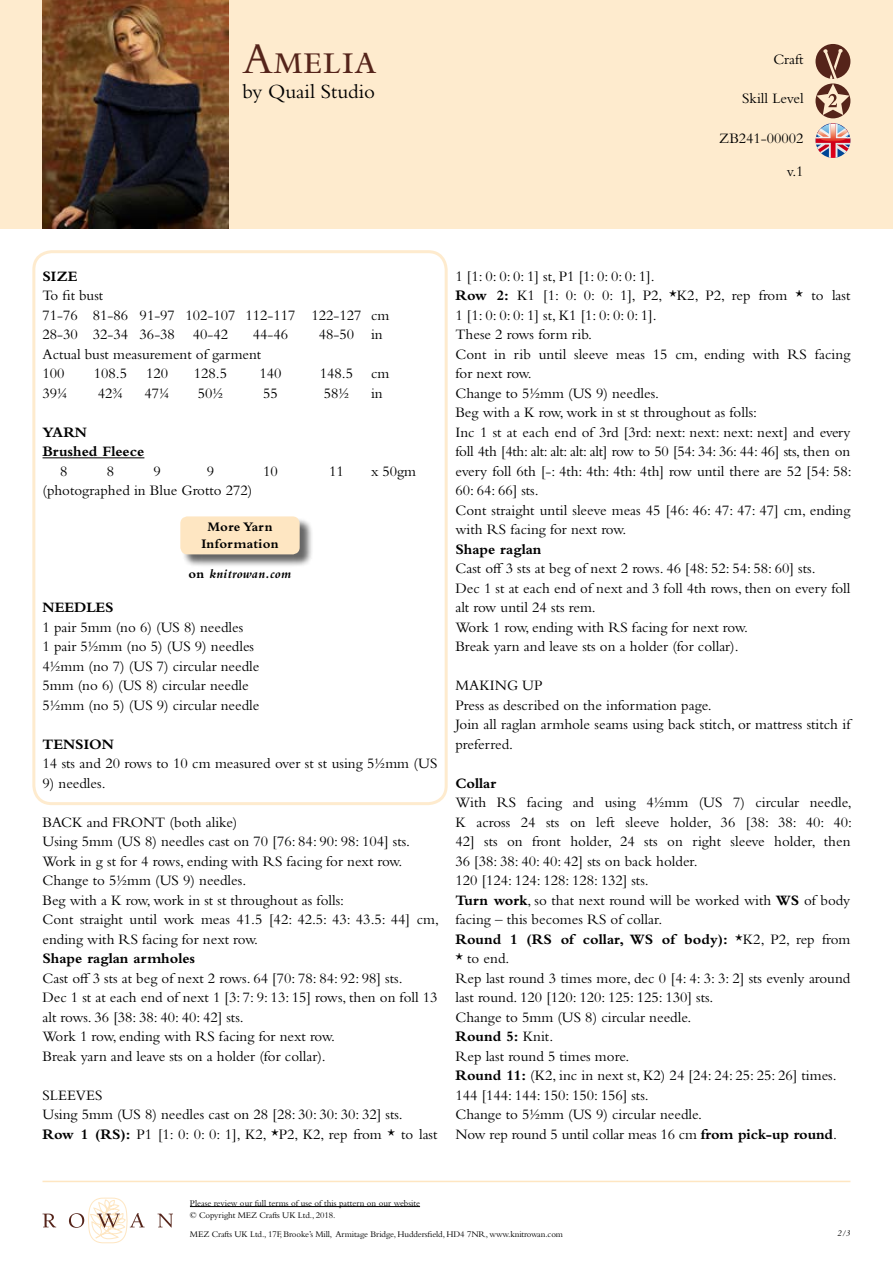
<style>
.page{position:relative;width:893px;height:1263px;background:#fff}
.page>*{position:absolute;margin:0;border:0;box-sizing:border-box;transform-origin:0 0}
.t1{font:45px "Bembo Std";color:#55241a}
.t2{font:21px "Bembo Std";color:#000}
.t3{font:15px/19.5px "Bembo Std";color:#000}
.t4{font:700 15px/19.5px "Bembo Std";color:#000}
.t5{font:700 13.65px/16.4px "Bembo Std";letter-spacing:.02em;color:#000;text-align:center}
.t6{font:italic 700 13.5px "Bembo Std";letter-spacing:.02em;color:#000}
.t7{font:9px/12px "Bembo Std";letter-spacing:-.01em;color:#000}
.t8{font:italic 9px "Bembo Std";color:#000}
.s1{font-style:normal}
.s2{font-weight:700}
</style>
<div class="page">
<hr style="left:190px;top:1206px;width:230px;height:1px;background:#000">
<svg style="left:43px;top:1213px;width:13px;height:14px"></svg>
<svg style="left:69px;top:1198px;width:76px;height:45px"></svg>
<svg style="left:158px;top:1213px;width:15px;height:14px"></svg>
<hr style="left:43px;top:1181px;width:807px;height:1px;background:#fee6c2">
<div style="left:32px;top:250px;width:416px;height:555px;border:3px solid #feebce;border-radius:18px"></div>
<div style="left:0;top:0;width:893px;height:228px;background:#feebce"></div>
<img style="left:43px;top:0;width:186px;height:228px">
<hr style="left:43px;top:457px;width:101px;height:1px;background:#000">
<div style="left:182px;top:517px;width:131px;height:51px;background:#000;opacity:.6"></div>
<div style="left:180px;top:516px;width:120px;height:38px;background:#fee6c2;border-radius:7px"></div>
<svg style="left:815px;top:44px;width:35px;height:114px"></svg>
<h1 class="t1" style="left:242px;top:32px;width:136px">Amelia</h1>
<h2 class="t2" style="left:242px;top:79px;width:134px">by Quail Studio</h2>
<p class="t3" style="left:773px;top:49px;width:32px">Craft</p>
<p class="t3" style="left:742px;top:88px;width:63px">Skill Level</p>
<p class="t3" style="left:719px;top:128px;width:86px">ZB241-00002</p>
<p class="t3" style="left:787px;top:161px;width:18px">v.1</p>
<p class="t4" style="left:43px;top:266px;width:36px">SIZE</p>
<p class="t3" style="left:43px;top:286px;width:347px">To fit bust<br>71-76 81-86 91-97 102-107 112-117 122-127 cm<br>28-30 32-34 36-38 40-42</p>
<p class="t3" style="left:253px;top:325px;width:37px">44-46</p>
<p class="t3" style="left:319px;top:325px;width:65px">48-50 in</p>
<p class="t3" style="left:43px;top:344px;width:220px">Actual bust measurement of garment<br>100</p>
<p class="t3" style="left:94px;top:364px;width:35px">108.5</p>
<p class="t3" style="left:146px;top:364px;width:24px">120</p>
<p class="t3" style="left:194px;top:364px;width:35px">128.5</p>
<p class="t3" style="left:259px;top:364px;width:24px">140</p>
<p class="t3" style="left:320px;top:364px;width:69px">148.5 cm</p>
<p class="t3" style="left:42px;top:383px;width:27px">39¼</p>
<p class="t3" style="left:98px;top:383px;width:27px">42¾</p>
<p class="t3" style="left:145px;top:383px;width:27px">47¼</p>
<p class="t3" style="left:198px;top:383px;width:27px">50½</p>
<p class="t3" style="left:263px;top:383px;width:16px">55</p>
<p class="t3" style="left:324px;top:383px;width:27px">58½</p>
<p class="t3" style="left:371px;top:383px;width:13px">in</p>
<p class="t4" style="left:42px;top:422px;width:103px">YARN<br>Brushed Fleece</p>
<p class="t3" style="left:60px;top:461px;width:9px">8</p>
<p class="t3" style="left:107px;top:461px;width:9px">8</p>
<p class="t3" style="left:154px;top:461px;width:9px">9</p>
<p class="t3" style="left:207px;top:461px;width:9px">9</p>
<p class="t3" style="left:263px;top:461px;width:16px">10</p>
<p class="t3" style="left:329px;top:461px;width:16px">11</p>
<p class="t3" style="left:371px;top:461px;width:45px">x 50gm</p>
<p class="t3" style="left:42px;top:481px;width:211px">(photographed in Blue Grotto 272)</p>
<p class="t5" style="left:201px;top:519px;width:79px">More Yarn<br>Information</p>
<p class="t6" style="left:189px;top:567px;width:104px"><span class="s1">on</span> knitrowan.com</p>
<p class="t4" style="left:42px;top:598px;width:73px">NEEDLES</p>
<p class="t3" style="left:42px;top:617px;width:218px">1 pair 5mm (no 6) (US 8) needles<br>1 pair 5½mm (no 5) (US 9) needles<br>4½mm (no 7) (US 7) circular needle<br>5mm (no 6) (US 8) circular needle<br>5½mm (no 5) (US 9) circular needle</p>
<p class="t4" style="left:42px;top:734px;width:73px">TENSION</p>
<p class="t3" style="left:42px;top:754px;width:396px">14 sts and 20 rows to 10 cm measured over st st using 5½mm (US</p>
<p class="t3" style="left:42px;top:773px;width:65px">9) needles.</p>
<p class="t3" style="left:42px;top:812px;width:398px">BACK and FRONT (both alike)<br>Using 5mm (US 8) needles cast on 70 [76: 84: 90: 98: 104] sts.<br>Work in g st for 4 rows, ending with RS facing for next row.<br>Change to 5½mm (US 9) needles.<br>Beg with a K row, work in st st throughout as folls:<br>Cont straight until work meas 41.5 [42: 42.5: 43: 43.5: 44] cm, ending with RS facing for next row.</p>
<p class="t4" style="left:42px;top:949px;width:154px">Shape raglan armholes</p>
<p class="t3" style="left:42px;top:968px;width:396px">Cast off 3 sts at beg of next 2 rows. 64 [70: 78: 84: 92: 98] sts.<br>Dec 1 st at each end of next 1 [3: 7: 9: 13: 15] rows, then on foll 13 alt rows. 36 [38: 38: 40: 40: 42] sts.<br>Work 1 row, ending with RS facing for next row.<br>Break yarn and leave sts on a holder (for collar).</p>
<p class="t3" style="left:42px;top:1085px;width:397px">SLEEVES<br>Using 5mm (US 8) needles cast on 28 [28: 30: 30: 30: 32] sts.<br><span class="s2">Row 1 (RS):</span> P1 [1: 0: 0: 0: 1], K2, *P2, K2, rep from * to last</p>
<p class="t3" style="left:455px;top:266px;width:398px">1 [1: 0: 0: 0: 1] st, P1 [1: 0: 0: 0: 1].<br><span class="s2">Row 2:</span> K1 [1: 0: 0: 0: 1], P2, *K2, P2, rep from * to last 1 [1: 0: 0: 0: 1] st, K1 [1: 0: 0: 0: 1].<br>These 2 rows form rib.<br>Cont in rib until sleeve meas 15 cm, ending with RS facing for next row.<br>Change to 5½mm (US 9) needles.<br>Beg with a K row, work in st st throughout as folls:<br>Inc 1 st at each end of 3rd [3rd: next: next: next: next] and every foll 4th [4th: alt: alt: alt: alt] row to 50 [54: 34: 36: 44: 46] sts, then on every foll 6th [-: 4th: 4th: 4th: 4th] row until there are 52 [54: 58:<br>60: 64: 66] sts.<br>Cont straight until sleeve meas 45 [46: 46: 47: 47: 47] cm, ending with RS facing for next row.</p>
<p class="t4" style="left:455px;top:539px;width:88px">Shape raglan</p>
<p class="t3" style="left:455px;top:559px;width:396px">Cast off 3 sts at beg of next 2 rows. 46 [48: 52: 54: 58: 60] sts.<br>Dec 1 st at each end of next and 3 foll 4th rows, then on every foll alt row until 24 sts rem.<br>Work 1 row, ending with RS facing for next row.<br>Break yarn and leave sts on a holder (for collar).</p>
<p class="t3" style="left:455px;top:676px;width:396px">MAKING UP<br>Press as described on the information page.<br>Join all raglan armhole seams using back stitch, or mattress stitch if preferred.</p>
<p class="t4" style="left:455px;top:773px;width:42px">Collar</p>
<p class="t3" style="left:455px;top:793px;width:398px">With RS facing and using 4½mm (US 7) circular needle, K across 24 sts on left sleeve holder, 36 [38: 38: 40: 40:<br>42] sts on front holder, 24 sts on right sleeve holder, then 36 [38: 38: 40: 40: 42] sts on back holder.<br>120 [124: 124: 128: 128: 132] sts.<br><span class="s2">Turn work</span>, so that next round will be worked with <span class="s2">WS</span> of body facing – this becomes RS of collar.<br><span class="s2">Round 1 (RS of collar, WS of body):</span> *K2, P2, rep from * to end.<br>Rep last round 3 times more, dec 0 [4: 4: 3: 3: 2] sts evenly around last round. 120 [120: 120: 125: 125: 130] sts.<br>Change to 5mm (US 8) circular needle.<br><span class="s2">Round 5:</span> Knit.<br>Rep last round 5 times more.<br><span class="s2">Round 11:</span> (K2, inc in next st, K2) 24 [24: 24: 25: 25: 26] times.<br>144 [144: 144: 150: 150: 156] sts.<br>Change to 5½mm (US 9) circular needle.<br>Now rep round 5 until collar meas 16 cm <span class="s2">from pick-up round</span>.</p>
<p class="t7" style="left:190px;top:1197px;width:232px">Please review our full terms of use of this pattern on our website © Copyright MEZ Crafts UK Ltd., 2018.</p>
<p class="t7" style="left:190px;top:1228px;width:374px">MEZ Crafts UK Ltd., 17F, Brooke’s Mill, Armitage Bridge, Huddersfield, HD4 7NR, www.knitrowan.com</p>
<p class="t8" style="left:837px;top:1228px;width:15px">2/3</p>
</div>
